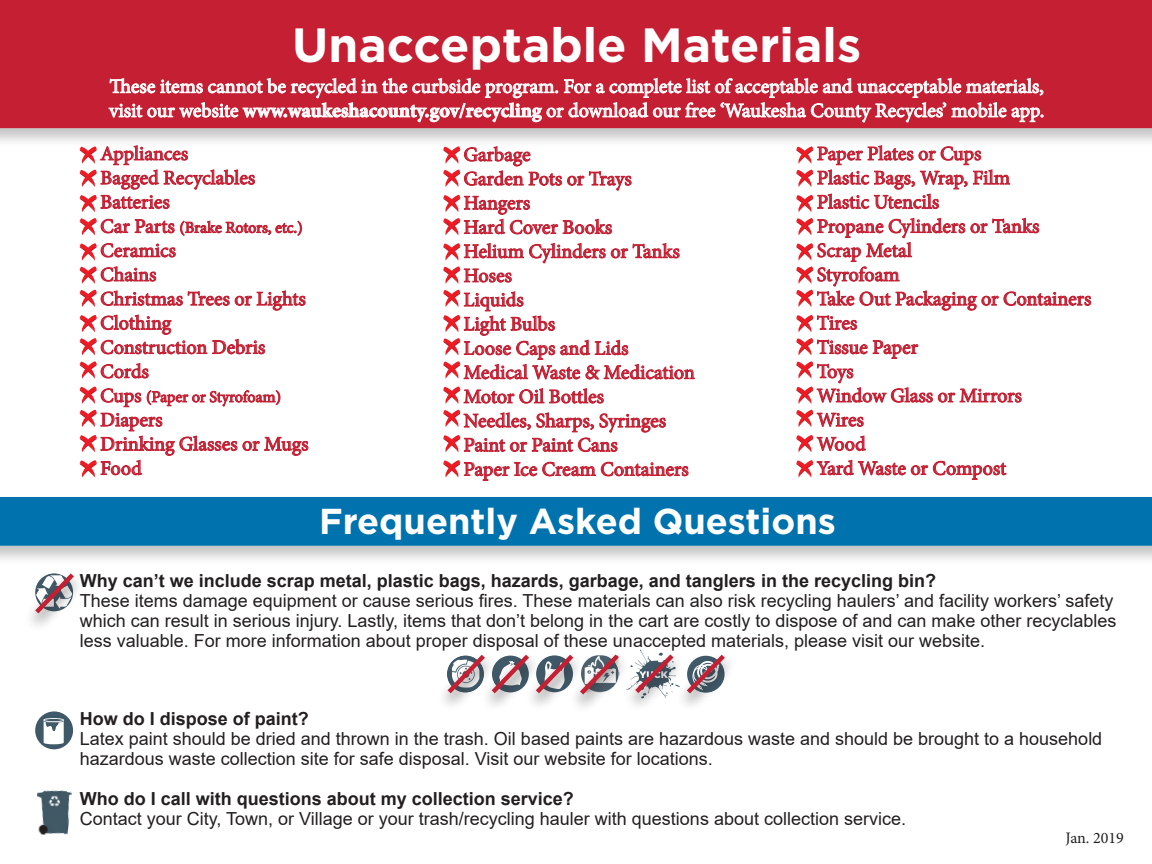
<style>
.page{position:relative;width:1152px;height:864px;background:#fff}
.page>*{position:absolute;margin:0;border:0;box-sizing:border-box;transform-origin:0 0}
.t1{font:700 48px "Gotham";color:#fff}
.t2{font:700 36px "Gotham";color:#fff}
.t3{font:20px "Minion Pro";color:#c41f32}
.t4{font:20px "Minion Pro";color:#fff}
.t5{font:18px/20px "Arial";color:#231f20}
.t6{font:700 18px "Arial";color:#231f20}
.t7{font:16px "Minion Pro";letter-spacing:-.005em;color:#c41f32}
.t8{font:16px "Minion Pro";color:#231f20}
.s1{font-weight:700}
.s2{font-size:20px}
.s3{color:#c42032}
</style>
<div class="page">
<div style="left:0;top:0;width:1152px;height:148px;background:#231f20;opacity:.26"></div>
<div style="left:0;top:0;width:1152px;height:128px;background:#c41f32"></div>
<div style="left:437px;top:652px;width:59px;height:60px;background:#231f20;opacity:.75"></div>
<svg style="left:80px;top:145px;width:176px;height:67px"></svg>
<svg style="left:80px;top:218px;width:223px;height:18px"></svg>
<svg style="left:80px;top:243px;width:96px;height:17px"></svg>
<svg style="left:80px;top:266px;width:77px;height:18px"></svg>
<svg style="left:80px;top:290px;width:226px;height:65px"></svg>
<svg style="left:80px;top:361px;width:69px;height:18px"></svg>
<svg style="left:443px;top:146px;width:189px;height:89px"></svg>
<svg style="left:443px;top:242px;width:237px;height:42px"></svg>
<svg style="left:443px;top:290px;width:252px;height:90px"></svg>
<svg style="left:443px;top:386px;width:161px;height:18px"></svg>
<svg style="left:443px;top:410px;width:223px;height:43px"></svg>
<svg style="left:796px;top:145px;width:296px;height:187px"></svg>
<svg style="left:796px;top:338px;width:226px;height:66px"></svg>
<svg style="left:796px;top:410px;width:68px;height:17px"></svg>
<svg style="left:796px;top:435px;width:70px;height:17px"></svg>
<div style="left:525px;top:652px;width:59px;height:60px;background:#231f20;opacity:.75"></div>
<div style="left:624px;top:651px;width:60px;height:61px;background:#231f20;opacity:.75"></div>
<div style="left:676px;top:652px;width:60px;height:60px;background:#231f20;opacity:.75"></div>
<div style="left:481px;top:652px;width:59px;height:60px;background:#231f20;opacity:.75"></div>
<div style="left:569px;top:652px;width:61px;height:61px;background:#231f20;opacity:.75"></div>
<svg style="left:443px;top:650px;width:287px;height:49px"></svg>
<div style="left:35px;top:711px;width:38px;height:38px;background:#405968;border-radius:50%"></div>
<svg style="left:43px;top:718px;width:21px;height:26px"></svg>
<img style="left:36px;top:790px;width:36px;height:45px">
<div style="left:0;top:495px;width:1152px;height:71px;background:#231f20;opacity:.26"></div>
<div style="left:0;top:497px;width:1152px;height:49px;background:#0073ae"></div>
<svg style="left:108px;top:77px;width:936px;height:46px;background:#d1505f"></svg>
<svg style="left:80px;top:386px;width:229px;height:91px"></svg>
<svg style="left:443px;top:460px;width:246px;height:21px"></svg>
<svg style="left:796px;top:459px;width:211px;height:21px"></svg>
<div style="left:24px;top:570px;width:61px;height:62px;background:#231f20;opacity:.75"></div>
<svg style="left:31px;top:570px;width:48px;height:48px"></svg>
<p class="t1" style="left:292px;top:17px;width:570px">Unacceptable Materials</p>
<p class="t4" style="left:110px;top:73px;width:936px">These items cannot be recycled in the curbside program. For a complete list of acceptable and unacceptable materials,</p>
<p class="t4" style="left:109px;top:97px;width:937px">visit our website <span class="s1">www.waukeshacounty.gov/recycling</span> or download our free ‘Waukesha County Recycles’ mobile app.</p>
<p class="t3" style="left:100px;top:140px;width:89px">Appliances</p>
<p class="t3" style="left:100px;top:164px;width:156px">Bagged Recyclables</p>
<p class="t3" style="left:100px;top:189px;width:71px">Batteries</p>
<p class="t7" style="left:100px;top:217px;width:204px"><span class="s2">Car Parts</span> (Brake Rotors, etc.)</p>
<p class="t3" style="left:100px;top:237px;width:77px">Ceramics</p>
<p class="t3" style="left:100px;top:261px;width:58px">Chains</p>
<p class="t3" style="left:100px;top:285px;width:207px">Christmas Trees or Lights</p>
<p class="t3" style="left:100px;top:310px;width:72px">Clothing</p>
<p class="t3" style="left:100px;top:334px;width:166px">Constr<span class="s3">uction D</span>ebris</p>
<p class="t3" style="left:100px;top:358px;width:50px">Cords</p>
<p class="t7" style="left:100px;top:386px;width:182px"><span class="s2">Cups</span> (Paper or Styrofoam)</p>
<p class="t3" style="left:100px;top:406px;width:64px">Diapers</p>
<p class="t3" style="left:100px;top:431px;width:210px">Drinking Glasses or Mugs</p>
<p class="t3" style="left:100px;top:455px;width:43px">Food</p>
<p class="t3" style="left:464px;top:141px;width:68px">Garbage</p>
<p class="t3" style="left:464px;top:165px;width:170px">Garden Pots or Trays</p>
<p class="t3" style="left:464px;top:190px;width:68px">Hangers</p>
<p class="t3" style="left:464px;top:214px;width:150px">Hard Cover Books</p>
<p class="t3" style="left:464px;top:238px;width:218px">Helium Cylinders or Tanks</p>
<p class="t3" style="left:464px;top:262px;width:50px">Hoses</p>
<p class="t3" style="left:464px;top:286px;width:62px">Liquids</p>
<p class="t3" style="left:464px;top:311px;width:93px">Light Bulbs</p>
<p class="t3" style="left:464px;top:335px;width:166px">Loose Caps and Lids</p>
<p class="t3" style="left:464px;top:359px;width:233px">Medical Waste &amp; Medication</p>
<p class="t3" style="left:464px;top:383px;width:142px">Motor Oil Bottles</p>
<p class="t3" style="left:464px;top:407px;width:204px">Needles, Sharps, Syringes</p>
<p class="t3" style="left:464px;top:432px;width:156px">Paint or Paint Cans</p>
<p class="t3" style="left:464px;top:456px;width:227px">Paper Ice Cream Containers</p>
<p class="t3" style="left:817px;top:140px;width:166px">Paper Plates or Cups</p>
<p class="t3" style="left:817px;top:164px;width:195px">Plastic Bags, Wrap, Film</p>
<p class="t3" style="left:817px;top:189px;width:124px">Plastic Utencils</p>
<p class="t3" style="left:817px;top:213px;width:224px">Propane Cylinders or Tanks</p>
<p class="t3" style="left:817px;top:237px;width:97px">Scrap Metal</p>
<p class="t3" style="left:817px;top:261px;width:84px">Styrofoam</p>
<p class="t3" style="left:817px;top:285px;width:276px">Take Out Packaging or Containers</p>
<p class="t3" style="left:817px;top:310px;width:42px">Tires</p>
<p class="t3" style="left:817px;top:334px;width:103px">Tissue Paper</p>
<p class="t3" style="left:817px;top:358px;width:38px">Toys</p>
<p class="t3" style="left:817px;top:382px;width:207px">Window Glass or Mirrors</p>
<p class="t3" style="left:817px;top:406px;width:49px">Wires</p>
<p class="t3" style="left:817px;top:431px;width:50px">Wood</p>
<p class="t3" style="left:817px;top:455px;width:191px">Yard Waste or Compost</p>
<p class="t2" style="left:319px;top:500px;width:518px">Frequently Asked Questions</p>
<p class="t6" style="left:80px;top:568px;width:858px">Why can’t we include scrap metal, plastic bags, hazards, garbage, and tanglers in the recycling bin?</p>
<p class="t5" style="left:80px;top:591px;width:1038px">These items damage equipment or cause serious fires. These materials can also risk recycling haulers’ and facility workers’ safety which can result in serious injury. Lastly, items that don’t belong in the cart are costly to dispose of and can make other recyclables less valuable. For more information about proper disposal of these unaccepted materials, please visit our website.</p>
<p class="t6" style="left:80px;top:706px;width:231px">How do I dispose of paint?</p>
<p class="t5" style="left:80px;top:728px;width:1024px">Latex paint should be dried and thrown in the trash. Oil based paints are hazardous waste and should be brought to a household hazardous waste collection site for safe disposal. Visit our website for locations.</p>
<p class="t6" style="left:80px;top:786px;width:496px">Who do I call with questions about my collection service?</p>
<p class="t5" style="left:80px;top:808px;width:828px">Contact your City, Town, or Village or your trash/recycling hauler with questions about collection service.</p>
<p class="t8" style="left:1066px;top:827px;width:60px">Jan. 2019</p>
</div>
